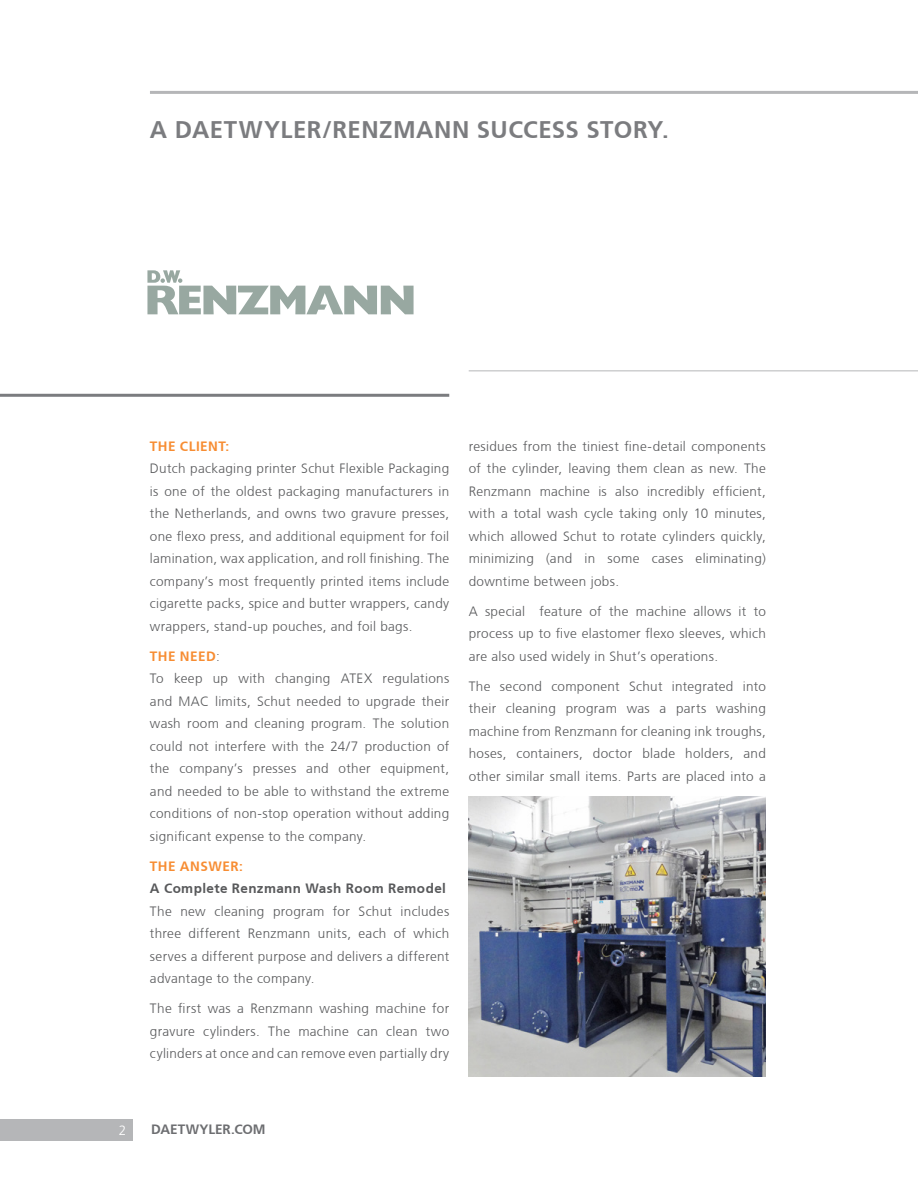
<style>
.page{position:relative;width:918px;height:1188px;background:#fff}
.page>*{position:absolute;margin:0;border:0;box-sizing:border-box;transform-origin:0 0}
.t1{font:700 24px "Frutiger CE";letter-spacing:.02em;color:#7b7c7f}
.t2{font:300 13.5px/22.5px "Frutiger CE";letter-spacing:.025em;color:#58595b;text-align:justify}
.t3{font:700 13.5px "Frutiger CE";letter-spacing:.03em;color:#58595b}
.t4{font:700 13.5px "Frutiger CE";letter-spacing:.035em;color:#f78d33}
.t5{font:700 13.5px "Frutiger CE";letter-spacing:-.005em;color:#6d6e71}
.t6{font:300 13.5px "Frutiger CE";color:#fff}
.s1{font-weight:700;color:#f78d33}
</style>
<div class="page">
<svg style="left:147px;top:270px;width:267px;height:44px"></svg>
<img style="left:469px;top:797px;width:297px;height:280px">
<div style="left:0;top:1119px;width:133px;height:21px;background:#b5b6b8"></div>
<hr style="left:150px;top:91px;width:768px;height:3px;background:#b5b6b8">
<hr style="left:469px;top:371px;width:449px;height:1px;background:#b5b6b8">
<hr style="left:0;top:394px;width:449px;height:3px;background:#7b7c7f">
<h1 class="t1" style="left:150px;top:116px;width:520px">A DAETWYLER/RENZMANN SUCCESS STORY.</h1>
<p class="t4" style="left:150px;top:438px;width:81px">THE CLIENT:</p>
<p class="t2" style="left:150px;top:457px;width:301px">Dutch packaging printer Schut Flexible Packaging is one of the oldest packaging manufacturers in the Netherlands, and owns two gravure presses, one flexo press, and additional equipment for foil lamination, wax application, and roll finishing. The company’s most frequently printed items include cigarette packs, spice and butter wrappers, candy wrappers, stand-up pouches, and foil bags.</p>
<p class="t2" style="left:150px;top:645px;width:301px;text-align:left"><span class="s1">THE NEED</span>:<br>To keep up with changing ATEX regulations and MAC limits, Schut needed to upgrade their wash room and cleaning program. The solution could not interfere with the 24/7 production of the company’s presses and other equipment, and needed to be able to withstand the extreme conditions of non-stop operation without adding significant expense to the company.</p>
<p class="t4" style="left:150px;top:858px;width:94px">THE ANSWER:</p>
<p class="t3" style="left:150px;top:881px;width:298px">A Complete Renzmann Wash Room Remodel</p>
<p class="t2" style="left:150px;top:900px;width:301px">The new cleaning program for Schut includes three different Renzmann units, each of which serves a different purpose and delivers a different advantage to the company.</p>
<p class="t2" style="left:150px;top:997px;width:301px">The first was a Renzmann washing machine for gravure cylinders. The machine can clean two cylinders at once and can remove even partially dry</p>
<p class="t2" style="left:469px;top:435px;width:299px">residues from the tiniest fine-detail components of the cylinder, leaving them clean as new. The Renzmann machine is also incredibly efficient, with a total wash cycle taking only 10 minutes, which allowed Schut to rotate cylinders quickly, minimizing (and in some cases eliminating) downtime between jobs.</p>
<p class="t2" style="left:469px;top:600px;width:299px">A special feature of the machine allows it to process up to five elastomer flexo sleeves, which are also used widely in Shut’s operations.</p>
<p class="t2" style="left:469px;top:675px;width:299px">The second component Schut integrated into their cleaning program was a parts washing machine from Renzmann for cleaning ink troughs, hoses, containers, doctor blade holders, and other similar small items. Parts are placed into a</p>
<p class="t6" style="left:119px;top:1122px;width:9px">2</p>
<p class="t5" style="left:151px;top:1122px;width:116px">DAETWYLER.COM</p>
</div>
